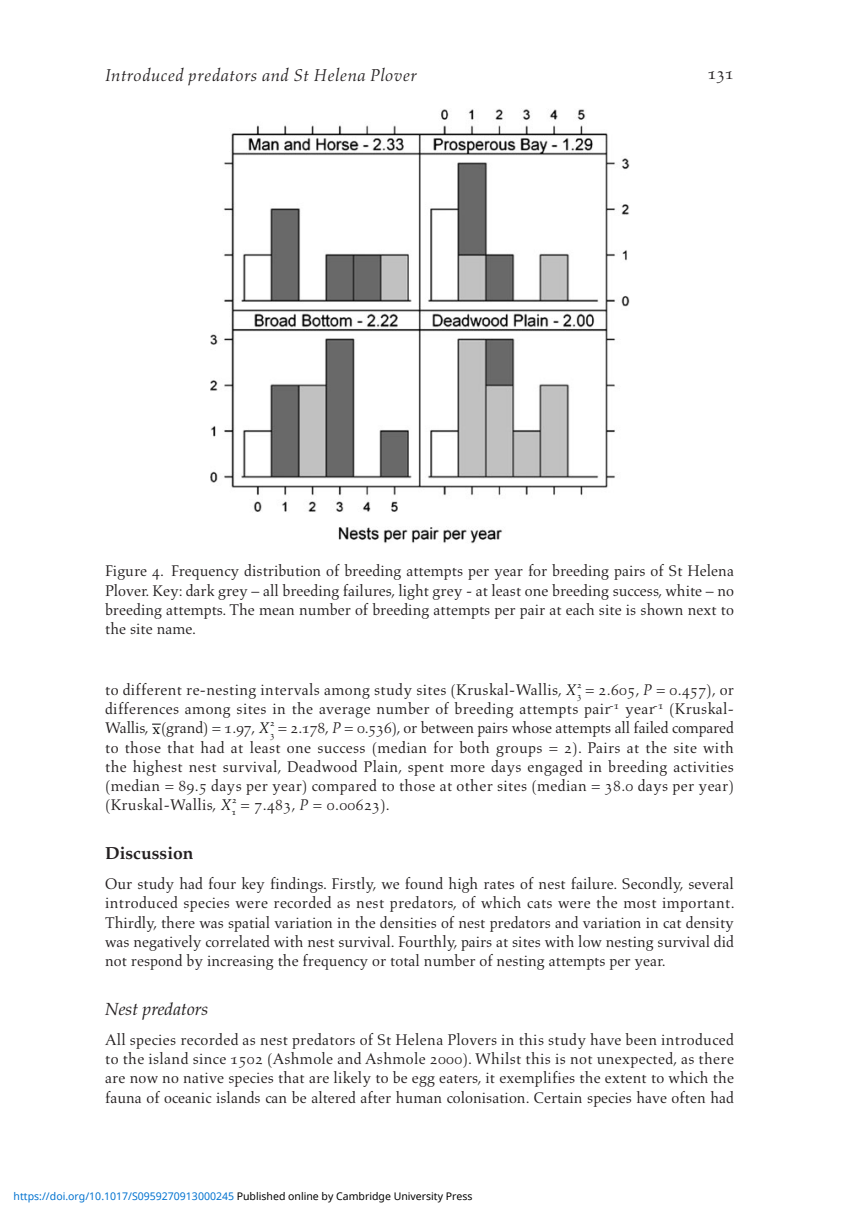
<style>
.page{position:relative;width:864px;height:1225px;background:#fff}
.page>*{position:absolute;margin:0;border:0;box-sizing:border-box;transform-origin:0 0}
.t1{font:italic 17.5px "Aldus";color:#231f20}
.t2{font:italic 17.5px "Palatino";color:#231f20}
.t3{font:700 17.5px "Palatino";color:#231f20}
.t4{font:17.5px "Aldus Roman SC";color:#231f20}
.t5{font:15.75px/19.2px "Aldus";color:#231f20;text-align:justify}
.t6{font:15.75px "Aldus";letter-spacing:.02em;color:#231f20}
.t7{font:15.75px "Aldus Roman SC";letter-spacing:.02em;color:#231f20}
.t8{font:10.5px "Noto Sans";color:#0172cf}
.s1{font-family:"Aldus Roman SC"}
.s2{font-style:italic;color:#000}
.s3{font-style:italic}
.s4{color:#000}
.s5{font-family:"Aldus"}
.s6{font-family:"Aldus";font-style:italic}
</style>
<div class="page">
<img style="left:210px;top:109px;width:418px;height:434px">
<p class="t1" style="left:105px;top:67px;width:313px">Introduced predators and St Helena Plover</p>
<p class="t4" style="left:707px;top:65px;width:28px">131</p>
<p class="t5" style="left:105px;top:563px;width:630px">Figure <span class="s1">4</span>. Frequency distribution of breeding attempts per year for breeding pairs of St Helena Plover. Key: dark grey – all breeding failures, light grey - at least one breeding success, white – no breeding attempts. The mean number of breeding attempts per pair at each site is shown next to the site name.</p>
<p class="t6" style="left:105px;top:683px;width:478px">to different re-nesting intervals among study sites (Kruskal-Wallis, <span class="s2">X</span><sup>2</sup></p>
<p class="t5" style="left:105px;top:681px;width:630px;text-indent:472px"><sub>3</sub> = <span class="s1">2</span>.<span class="s1">605</span>, <span class="s3">P</span> = <span class="s1">0</span>.<span class="s1">457</span>), or differences among sites in the average number of breeding attempts pair <sup>-</sup><sup>1</sup> year <sup>-</sup><sup>1</sup> (Kruskal-Wallis, <span class="s4">x</span> (grand) = <span class="s1">1</span>.<span class="s1">97</span>, <span class="s2">X</span><sup>2</sup></p>
<p class="t5" style="left:105px;top:720px;width:630px;text-indent:165px"><sub>3</sub> = <span class="s1">2</span>.<span class="s1">178</span>, <span class="s3">P</span> = <span class="s1">0</span>.<span class="s1">536</span>), or between pairs whose attempts all failed compared to those that had at least one success (median for both groups = <span class="s1">2</span>). Pairs at the site with the highest nest survival, Deadwood Plain, spent more days engaged in breeding activities (median = <span class="s1">89</span>.<span class="s1">5</span> days per year) compared to those at other sites (median = <span class="s1">38</span>.<span class="s1">0</span> days per year) (Kruskal-Wallis, <span class="s2">X</span><sup>2</sup></p>
<p class="t7" style="left:231px;top:798px;width:160px"><sub>1</sub> <span class="s5">=</span> 7<span class="s5">.</span>483<span class="s5">,</span> <span class="s6">P</span> <span class="s5">=</span> 0<span class="s5">.</span>00623<span class="s5">).</span></p>
<p class="t3" style="left:105px;top:847px;width:90px">Discussion</p>
<p class="t5" style="left:105px;top:875px;width:630px">Our study had four key findings. Firstly, we found high rates of nest failure. Secondly, several introduced species were recorded as nest predators, of which cats were the most important.<br>Thirdly, there was spatial variation in the densities of nest predators and variation in cat density was negatively correlated with nest survival. Fourthly, pairs at sites with low nesting survival did not respond by increasing the frequency or total number of nesting attempts per year.</p>
<p class="t2" style="left:105px;top:1002px;width:105px">Nest predators</p>
<p class="t5" style="left:105px;top:1031px;width:630px">All species recorded as nest predators of St Helena Plovers in this study have been introduced to the island since <span class="s1">1502</span> (Ashmole and Ashmole <span class="s1">2000</span> ). Whilst this is not unexpected, as there are now no native species that are likely to be egg eaters, it exemplifies the extent to which the fauna of oceanic islands can be altered after human colonisation. Certain species have often had</p>
<p class="t8" style="left:14px;top:1189px;width:460px">https://doi.org/10.1017/S0959270913000245 <span class="s4">Published online by Cambridge University Press</span></p>
</div>
